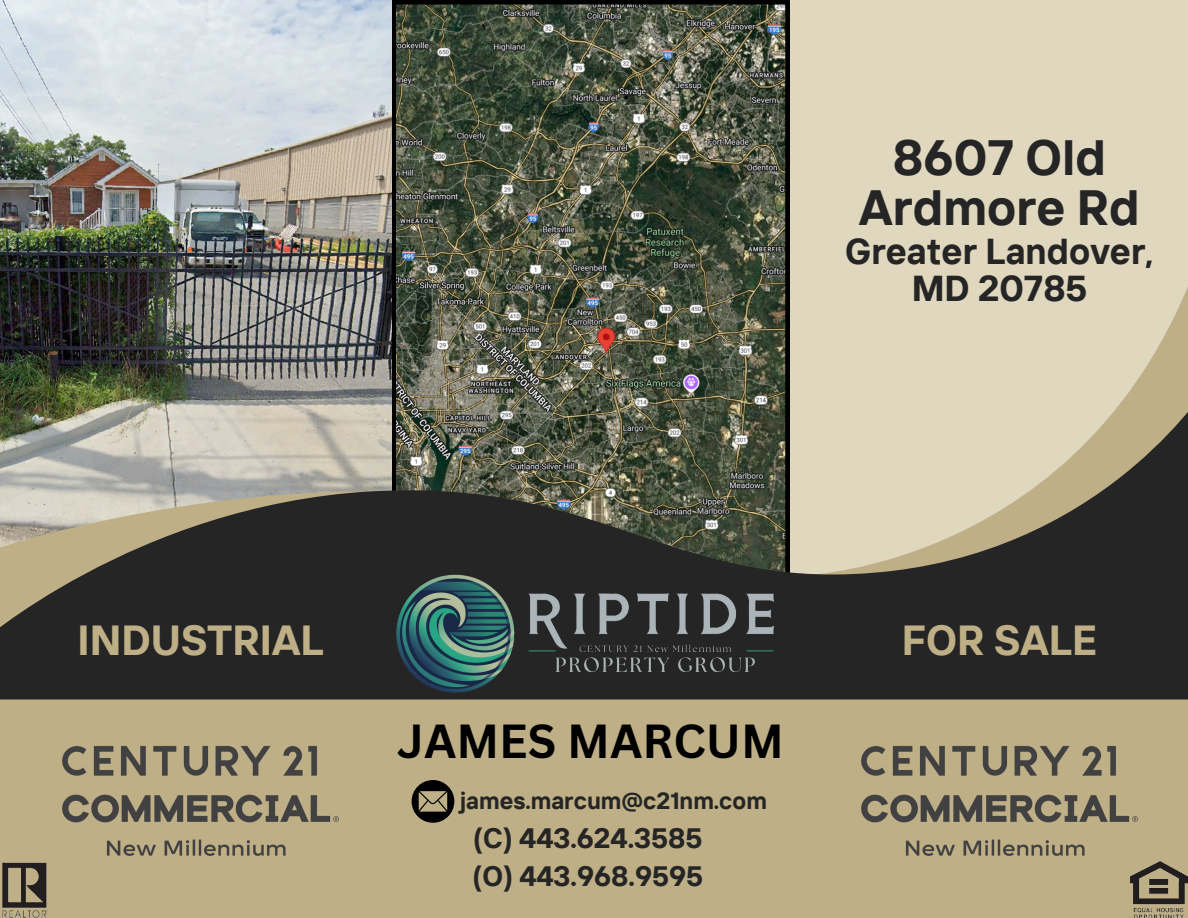
<style>
.page{position:relative;width:1188px;height:918px;background:#dfd7be}
.page>*{position:absolute;margin:0;border:0;box-sizing:border-box;transform-origin:0 0}
.t1{font:700 49.5px/50.7px "TT Interphases";color:#252526;text-align:center}
.t2{font:700 46.5px "Canva Sans";color:#000}
.t3{font:700 42px "TT Interphases";color:#beaf87}
.t4{font:700 36px/37.2px "TT Interphases";color:#252526;text-align:center}
.t5{font:700 28.05px/38.2px "TT Interphases";color:#252526}
.t6{font:700 23.25px "TT Interphases";color:#252526}
</style>
<div class="page">
<svg style="left:392px;top:0;width:398px;height:380px;background:#4f5544"></svg>
<img style="left:0;top:0;width:392px;height:380px">
<div style="left:0;top:598px;width:1188px;height:320px;background:#beaf87"></div>
<svg style="left:1137px;top:287px;width:51px;height:93px"></svg>
<svg style="left:0;top:380px;width:1188px;height:320px"></svg>
<img style="left:392px;top:556px;width:400px;height:144px">
<svg style="left:412px;top:780px;width:42px;height:43px"></svg>
<img style="left:1131px;top:862px;width:57px;height:56px">
<img style="left:2px;top:862px;width:46px;height:56px">
<img style="left:62px;top:746px;width:277px;height:110px">
<img style="left:861px;top:746px;width:277px;height:110px">
<h1 class="t1" style="left:859px;top:131px;width:282px">8607 Old<br>Ardmore Rd</h1>
<h1 class="t4" style="left:845px;top:232px;width:310px">Greater Landover,<br>MD 20785</h1>
<p class="t3" style="left:78px;top:613px;width:248px">INDUSTRIAL</p>
<p class="t2" style="left:397px;top:708px;width:388px">JAMES MARCUM</p>
<h1 class="t6" style="left:460px;top:785px;width:308px">james.marcum@c21nm.com</h1>
<p class="t5" style="left:472px;top:818px;width:232px">(C) 443.624.3585 (O) 443.968.9595</p>
<p class="t3" style="left:902px;top:613px;width:197px">FOR SALE</p>
</div>
